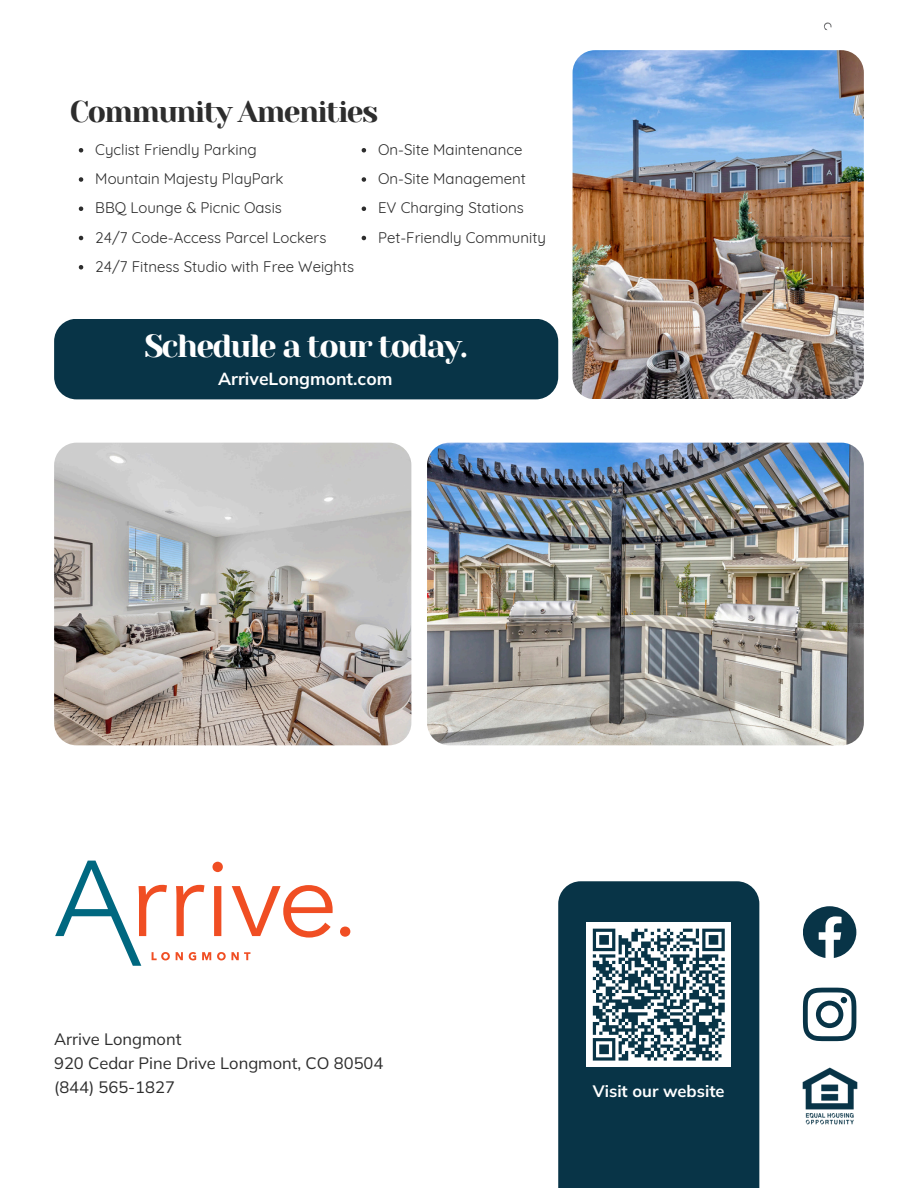
<style>
.page{position:relative;width:918px;height:1188px;background:#fff}
.page>*{position:absolute;margin:0;border:0;box-sizing:border-box;transform-origin:0 0}
.t1{font:31.95px "Yeseva One";letter-spacing:-.055em;color:#fff}
.t2{font:30px "Yeseva One";letter-spacing:-.05em;color:#2d2d2d}
.t3{font:700 17.4px "Mulish";color:#fff}
.t4{font:16.5px "Mulish";color:#2d2d2d}
.t5{font:700 16.5px "Mulish";color:#fff}
.t6{font:15px "Quicksand";color:#2d2d2d}
</style>
<div class="page">
<svg style="left:824px;top:22px;width:8px;height:8px"></svg>
<svg style="left:803px;top:906px;width:53px;height:52px"></svg>
<svg style="left:803px;top:988px;width:53px;height:53px"></svg>
<img style="left:802px;top:1067px;width:56px;height:58px">
<img style="left:54px;top:443px;width:357px;height:302px;border-radius:22px">
<img style="left:427px;top:443px;width:437px;height:302px;border-radius:22px">
<img style="left:573px;top:50px;width:291px;height:349px;border-radius:22px">
<div style="left:54px;top:319px;width:504px;height:80px;background:#083447;border-radius:22px"></div>
<div style="left:558px;top:881px;width:201px;height:307px;background:#083447"></div>
<div style="left:586px;top:922px;width:145px;height:145px;background:#fff"></div>
<svg style="left:592px;top:928px;width:133px;height:133px"></svg>
<svg style="left:176px;top:885px;width:28px;height:51px"></svg>
<svg style="left:212px;top:862px;width:11px;height:74px"></svg>
<svg style="left:232px;top:885px;width:101px;height:53px"></svg>
<svg style="left:340px;top:927px;width:10px;height:10px"></svg>
<svg style="left:55px;top:860px;width:115px;height:106px"></svg>
<svg style="left:176px;top:952px;width:7px;height:8px"></svg>
<svg style="left:189px;top:952px;width:7px;height:8px"></svg>
<svg style="left:202px;top:952px;width:9px;height:8px"></svg>
<svg style="left:217px;top:952px;width:33px;height:8px"></svg>
<svg style="left:79px;top:148px;width:4px;height:5px"></svg>
<svg style="left:79px;top:177px;width:4px;height:5px"></svg>
<svg style="left:79px;top:207px;width:4px;height:4px"></svg>
<svg style="left:79px;top:236px;width:4px;height:4px"></svg>
<svg style="left:79px;top:265px;width:4px;height:5px"></svg>
<svg style="left:362px;top:148px;width:4px;height:5px"></svg>
<svg style="left:362px;top:177px;width:4px;height:5px"></svg>
<svg style="left:362px;top:207px;width:4px;height:4px"></svg>
<svg style="left:362px;top:236px;width:4px;height:4px"></svg>
<p class="t2" style="left:70px;top:95px;width:310px">Community Amenities</p>
<p class="t6" style="left:95px;top:140px;width:163px">Cyclist Friendly Parking</p>
<p class="t6" style="left:95px;top:169px;width:190px">Mountain Majesty PlayPark</p>
<p class="t6" style="left:95px;top:198px;width:188px">BBQ Lounge &amp; Picnic Oasis</p>
<p class="t6" style="left:95px;top:228px;width:233px">24/7 Code-Access Parcel Lockers</p>
<h1 class="t6" style="left:95px;top:257px;width:260px">24/7 Fitness Studio with Free Weights</h1>
<p class="t6" style="left:378px;top:140px;width:146px">On-Site Maintenance</p>
<p class="t6" style="left:378px;top:169px;width:149px">On-Site Management</p>
<p class="t6" style="left:378px;top:198px;width:147px">EV Charging Stations</p>
<p class="t6" style="left:378px;top:228px;width:169px">Pet-Friendly Community</p>
<p class="t1" style="left:144px;top:328px;width:325px">Schedule a tour today.</p>
<p class="t3" style="left:218px;top:368px;width:176px">ArriveLongmont.com</p>
<h1 class="t4" style="left:54px;top:1029px;width:129px">Arrive Longmont</h1>
<p class="t4" style="left:54px;top:1052px;width:331px">920 Cedar Pine Drive Longmont, CO 80504</p>
<p class="t4" style="left:54px;top:1076px;width:122px">(844) 565-1827</p>
<p class="t5" style="left:593px;top:1081px;width:133px">Visit our website</p>
</div>
